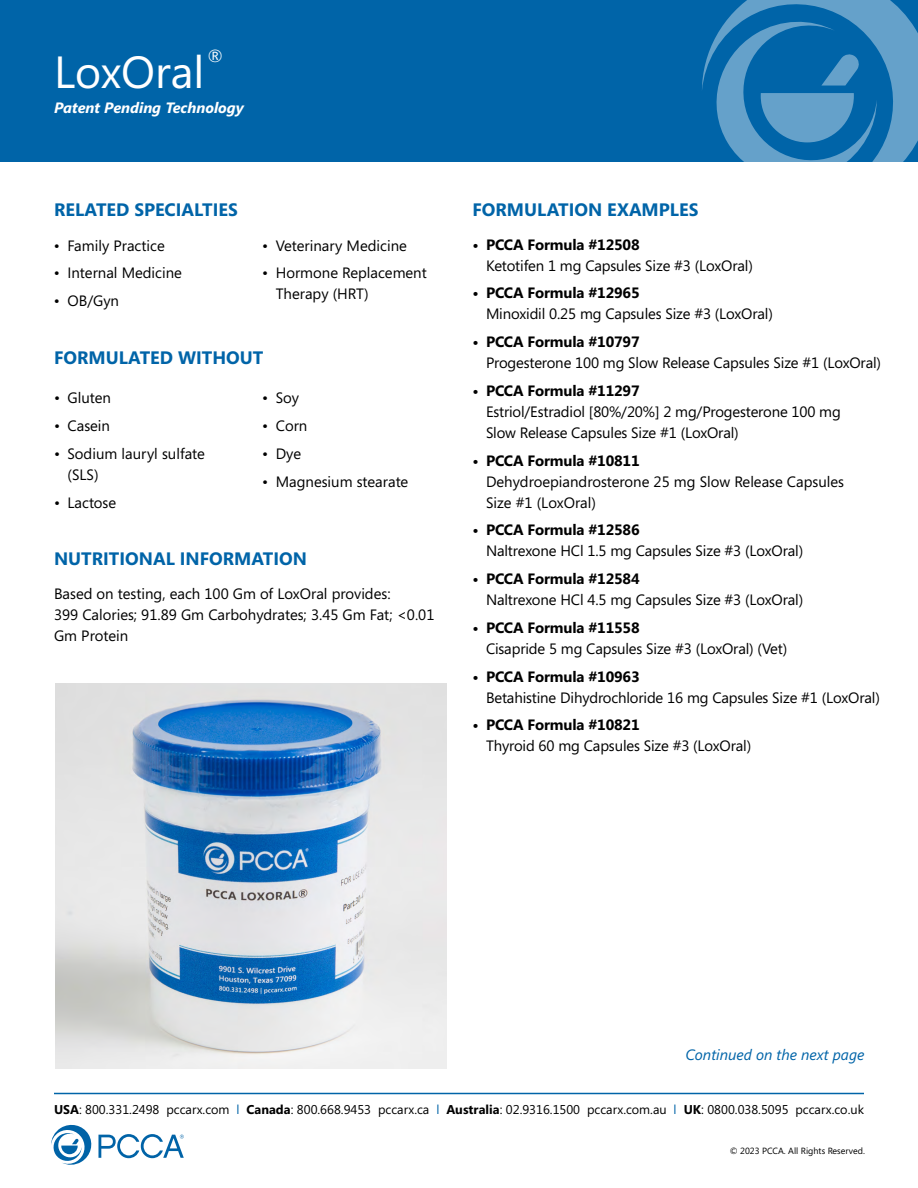
<style>
.page{position:relative;width:918px;height:1188px;background:#fff}
.page>*{position:absolute;margin:0;border:0;box-sizing:border-box;transform-origin:0 0}
.t1{font:45px "Segoe";color:#fff}
.t2{font:700 18px "Segoe";color:#0064a8}
.t3{font:17.55px "Segoe";color:#fff}
.t4{font:15px/21px "Segoe";letter-spacing:-.01em;color:#000}
.t5{font:700 15px "Segoe";letter-spacing:-.01em;color:#000}
.t6{font:italic 700 15px "Segoe";color:#fff}
.t7{font:italic 15px "Segoe";color:#0064a8}
.t8{font:12.75px "Segoe";color:#000}
.t9{font:9px "Segoe";color:#000}
.s1{font-weight:700}
.s2{color:#0064a8}
</style>
<div class="page">
<svg style="left:51px;top:1125px;width:133px;height:40px"></svg>
<div style="left:0;top:0;width:918px;height:162px;background:#0064a8"></div>
<svg style="left:702px;top:0;width:216px;height:162px;fill:#65a1ca"></svg>
<svg style="left:705px;top:18px;width:172px;height:144px"></svg>
<hr style="left:54px;top:1093px;width:810px;height:1px;background:#0064a8">
<img style="left:55px;top:684px;width:392px;height:385px">
<p class="t3" style="left:208px;top:44px;width:17px">®</p>
<h1 class="t1" style="left:54px;top:41px;width:152px">LoxOral</h1>
<p class="t6" style="left:54px;top:99px;width:191px">Patent Pending Technology</p>
<p class="t2" style="left:54px;top:197px;width:185px">RELATED SPECIALTIES</p>
<p class="t4" style="left:54px;top:234px;width:112px">• Family Practice</p>
<p class="t4" style="left:54px;top:262px;width:129px">• Internal Medicine</p>
<p class="t4" style="left:54px;top:290px;width:67px">• OB/Gyn</p>
<p class="t4" style="left:262px;top:234px;width:146px">• Veterinary Medicine</p>
<p class="t4" style="left:276px;top:262px;width:153px;text-indent:-13px">• Hormone Replacement<br>Therapy (HRT)</p>
<p class="t2" style="left:54px;top:345px;width:211px">FORMULATED WITHOUT</p>
<p class="t4" style="left:54px;top:387px;width:59px">• Gluten</p>
<p class="t4" style="left:54px;top:415px;width:58px">• Casein</p>
<p class="t4" style="left:68px;top:443px;width:139px;text-indent:-14px">• Sodium lauryl sulfate (SLS)</p>
<p class="t4" style="left:54px;top:491px;width:64px">• Lactose</p>
<p class="t4" style="left:262px;top:387px;width:38px">• Soy</p>
<p class="t4" style="left:262px;top:415px;width:47px">• Corn</p>
<p class="t4" style="left:262px;top:443px;width:40px">• Dye</p>
<p class="t4" style="left:262px;top:470px;width:148px">• Magnesium stearate</p>
<p class="t2" style="left:54px;top:545px;width:254px">NUTRITIONAL INFORMATION</p>
<p class="t4" style="left:54px;top:583px;width:382px">Based on testing, each 100 Gm of LoxOral provides:<br>399 Calories; 91.89 Gm Carbohydrates; 3.45 Gm Fat; &lt;0.01<br>Gm Protein</p>
<p class="t2" style="left:472px;top:197px;width:227px">FORMULATION EXAMPLES</p>
<p class="t5" style="left:472px;top:234px;width:169px">• PCCA Formula #12508</p>
<p class="t4" style="left:486px;top:254px;width:268px">Ketotifen 1 mg Capsules Size #3 (LoxOral)</p>
<p class="t5" style="left:472px;top:282px;width:169px">• PCCA Formula #12965</p>
<p class="t4" style="left:486px;top:303px;width:288px">Minoxidil 0.25 mg Capsules Size #3 (LoxOral)</p>
<p class="t5" style="left:472px;top:331px;width:169px">• PCCA Formula #10797</p>
<p class="t4" style="left:486px;top:352px;width:397px">Progesterone 100 mg Slow Release Capsules Size #1 (LoxOral)</p>
<p class="t5" style="left:472px;top:380px;width:169px">• PCCA Formula #11297</p>
<p class="t4" style="left:486px;top:401px;width:356px">Estriol/Estradiol [80%/20%] 2 mg/Progesterone 100 mg<br>Slow Release Capsules Size #1 (LoxOral)</p>
<p class="t5" style="left:472px;top:450px;width:169px">• PCCA Formula #10811</p>
<p class="t4" style="left:486px;top:470px;width:360px">Dehydroepiandrosterone 25 mg Slow Release Capsules<br>Size #1 (LoxOral)</p>
<p class="t5" style="left:472px;top:519px;width:169px">• PCCA Formula #12586</p>
<p class="t4" style="left:486px;top:540px;width:319px">Naltrexone HCl 1.5 mg Capsules Size #3 (LoxOral)</p>
<p class="t5" style="left:472px;top:568px;width:169px">• PCCA Formula #12584</p>
<p class="t4" style="left:486px;top:589px;width:319px">Naltrexone HCl 4.5 mg Capsules Size #3 (LoxOral)</p>
<p class="t5" style="left:472px;top:617px;width:169px">• PCCA Formula #11558</p>
<p class="t4" style="left:486px;top:638px;width:303px">Cisapride 5 mg Capsules Size #3 (LoxOral) (Vet)</p>
<p class="t5" style="left:472px;top:666px;width:169px">• PCCA Formula #10963</p>
<p class="t4" style="left:486px;top:686px;width:395px">Betahistine Dihydrochloride 16 mg Capsules Size #1 (LoxOral)</p>
<p class="t5" style="left:472px;top:714px;width:169px">• PCCA Formula #10821</p>
<p class="t4" style="left:486px;top:735px;width:267px">Thyroid 60 mg Capsules Size #3 (LoxOral)</p>
<p class="t7" style="left:686px;top:1046px;width:180px">Continued on the next page</p>
<p class="t8" style="left:54px;top:1101px;width:812px"><span class="s1">USA</span>: 800.331.2498 pccarx.com <span class="s2">l</span> <span class="s1">Canada</span>: 800.668.9453 pccarx.ca <span class="s2">l</span> <span class="s1">Australia</span>: 02.9316.1500 pccarx.com.au <span class="s2">l</span> <span class="s1">UK</span>: 0800.038.5095 pccarx.co.uk</p>
<p class="t9" style="left:730px;top:1145px;width:137px">© 2023 PCCA. All Rights Reserved.</p>
</div>
